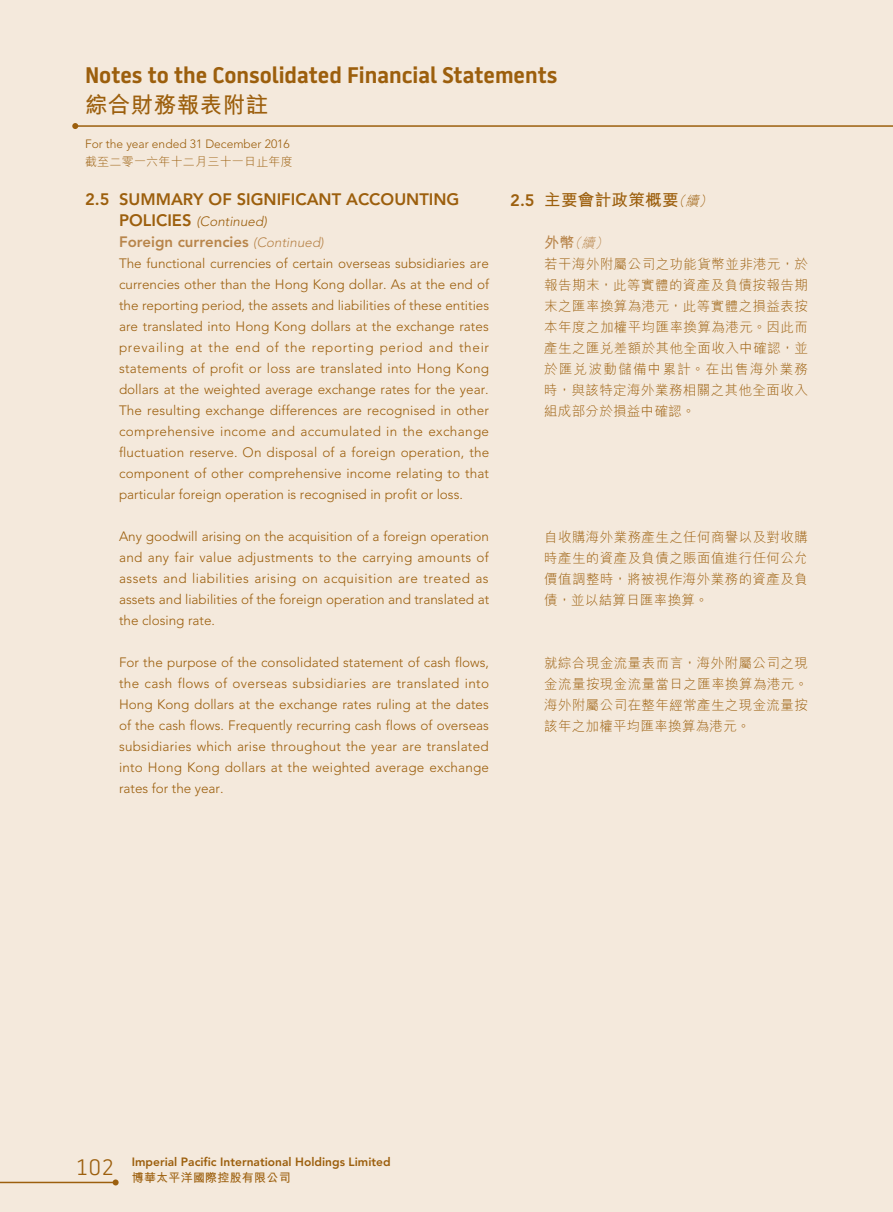
<style>
.page{position:relative;width:893px;height:1212px;background:#f4e9dc}
.page>*{position:absolute;margin:0;border:0;box-sizing:border-box;transform-origin:0 0}
.t1{font:700 22.5px "Battersea";color:#9c5f0d}
.t2{font:700 22.5px "M Hei HK";letter-spacing:.02em;color:#9c5f0d}
._01_H1_E{font:800 16.5px "Avenir LT Std";color:#9c5f0d}
._001_H1_C{font:700 16.5px "M Hei HK";letter-spacing:.02em;color:#9c5f0d}
._02_H2_E{font:800 15px "Avenir LT Std";color:#b8854b}
._00_txt_E{font:300 13.5px/21px "Avenir LT Std";color:#9c5f0d;text-align:justify}
._000_txt_C{font:300 13.5px/21px "M Hei HK";letter-spacing:.03em;color:#9c5f0d;text-align:justify}
._01_H1_E-2{font:italic 300 13.5px "Avenir LT Std";color:#9c5f0d}
._002_H2_C{font:italic 300 13.5px "M Hei HK";color:#b8854b}
.t3{font:800 12px "Avenir LT Std";color:#9c5f0d}
.t4{font:300 12px "Avenir LT Std";color:#9c5f0d}
.t5{font:300 12px "M Hei HK";letter-spacing:.02em;color:#9c5f0d}
.t6{font:700 12px "M Hei HK";letter-spacing:.02em;color:#9c5f0d}
.s1{font-weight:800;font-style:normal;font-size:16.5px}
.s2{font-weight:300;font-style:italic;font-size:13.5px}
.s3{font-family:"Avenir LT Std";font-weight:800}
.s4{font-weight:700;font-style:normal;font-size:15px}
.s5{font-family:"Battersea";font-weight:300;font-size:22.5px}
</style>
<div class="page">
<hr style="left:75px;top:125px;width:818px;height:2px;background:#9c5f0d">
<svg style="left:72px;top:123px;width:6px;height:6px"></svg>
<hr style="left:0;top:1182px;width:116px;height:1px;background:#9c5f0d">
<svg style="left:113px;top:1179px;width:6px;height:6px"></svg>
<h1 class="t1" style="left:85px;top:61px;width:474px">Notes to the Consolidated Financial Statements</h1>
<h1 class="t2" style="left:85px;top:88px;width:185px">綜合財務報表附註</h1>
<p class="t4" style="left:85px;top:137px;width:206px">For the year ended 31 December 2016</p>
<p class="t5" style="left:85px;top:156px;width:209px">截至二零一六年十二月三十一日止年度</p>
<p class="_01_H1_E" style="left:85px;top:190px;width:376px">2.5 SUMMARY OF SIGNIFICANT ACCOUNTING</p>
<p class="_01_H1_E-2" style="left:119px;top:213px;width:149px"><span class="s1">POLICIES</span> (Continued)</p>
<p class="_02_H2_E" style="left:119px;top:233px;width:206px">Foreign currencies <span class="s2">(Continued)</span></p>
<p class="_00_txt_E" style="left:119px;top:253px;width:372px">The functional currencies of certain overseas subsidiaries are currencies other than the Hong Kong dollar. As at the end of the reporting period, the assets and liabilities of these entities are translated into Hong Kong dollars at the exchange rates prevailing at the end of the reporting period and their statements of profit or loss are translated into Hong Kong dollars at the weighted average exchange rates for the year.<br>The resulting exchange differences are recognised in other comprehensive income and accumulated in the exchange fluctuation reserve. On disposal of a foreign operation, the component of other comprehensive income relating to that particular foreign operation is recognised in profit or loss.</p>
<p class="_00_txt_E" style="left:119px;top:526px;width:372px">Any goodwill arising on the acquisition of a foreign operation and any fair value adjustments to the carrying amounts of assets and liabilities arising on acquisition are treated as assets and liabilities of the foreign operation and translated at the closing rate.</p>
<p class="_00_txt_E" style="left:119px;top:652px;width:372px">For the purpose of the consolidated statement of cash flows, the cash flows of overseas subsidiaries are translated into Hong Kong dollars at the exchange rates ruling at the dates of the cash flows. Frequently recurring cash flows of overseas subsidiaries which arise throughout the year are translated into Hong Kong dollars at the weighted average exchange rates for the year.</p>
<p class="_001_H1_C" style="left:510px;top:188px;width:206px"><span class="s3">2.5</span> 主要會計政策概要<span class="s2">（續）</span></p>
<p class="_002_H2_C" style="left:544px;top:236px;width:68px"><span class="s4">外幣</span>（續）</p>
<p class="_000_txt_C" style="left:544px;top:253px;width:265px">若干海外附屬公司之功能貨幣並非港元，於報告期末，此等實體的資產及負債按報告期末之匯率換算為港元，此等實體之損益表按本年度之加權平均匯率換算為港元。因此而產生之匯兌差額於其他全面收入中確認，並於匯兌波動儲備中累計。在出售海外業務時，與該特定海外業務相關之其他全面收入組成部分於損益中確認。</p>
<p class="_000_txt_C" style="left:544px;top:526px;width:265px">自收購海外業務產生之任何商譽以及對收購時產生的資產及負債之賬面值進行任何公允價值調整時，將被視作海外業務的資產及負債，並以結算日匯率換算。</p>
<p class="_000_txt_C" style="left:544px;top:652px;width:265px">就綜合現金流量表而言，海外附屬公司之現金流量按現金流量當日之匯率換算為港元。海外附屬公司在整年經常產生之現金流量按該年之加權平均匯率換算為港元。</p>
<p class="t3" style="left:76px;top:1155px;width:316px"><span class="s5">102</span> Imperial Pacific International Holdings Limited</p>
<p class="t6" style="left:132px;top:1169px;width:160px">博華太平洋國際控股有限公司</p>
</div>
